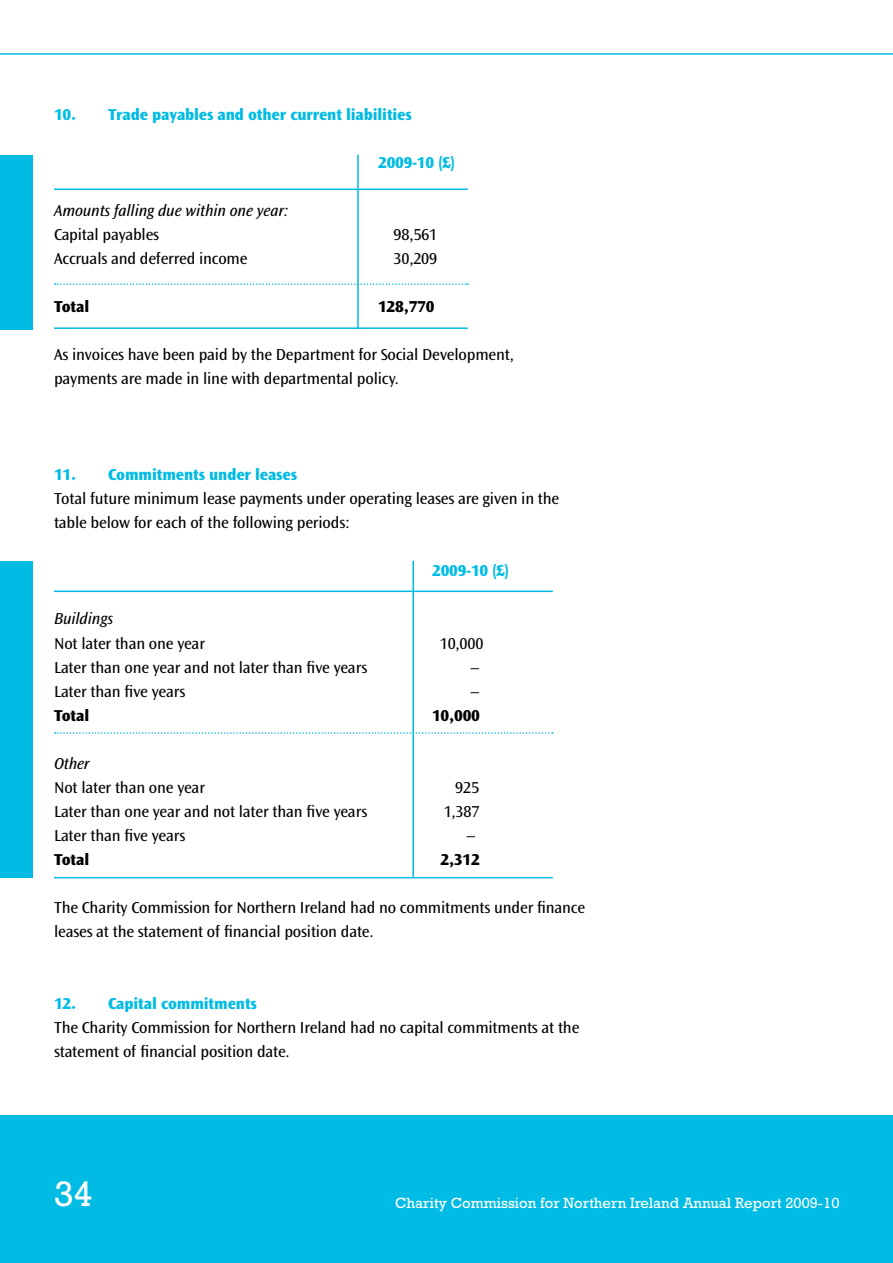
<style>
.page{position:relative;width:893px;height:1263px;background:#fff}
.page>*{position:absolute;margin:0;border:0;box-sizing:border-box;transform-origin:0 0}
.t1{font:36px "Rockwell Std";color:#fff}
.t2{font:16.5px/24px "Ocean Sans Std";letter-spacing:-.01em;color:#000}
.t3{font:800 16.5px "Ocean Sans Std";letter-spacing:-.01em;color:#00bce4}
.t4{font:italic 16.5px "Ocean Sans Std";letter-spacing:-.01em;color:#000}
.t5{font:800 16.5px "Ocean Sans Std";letter-spacing:-.01em;color:#000}
.t6{font:15px "Rockwell Std";color:#fff}
</style>
<div class="page">
<div style="left:0;top:1115px;width:893px;height:148px;background:#00bce4"></div>
<hr style="left:0;top:53px;width:893px;height:2px;background:#00bce4">
<hr style="left:54px;top:189px;width:414px;height:1px;background:#00bce4">
<hr style="left:54px;top:590px;width:499px;height:2px;background:#00bce4">
<hr style="left:54px;top:877px;width:499px;height:1px;background:#00bce4">
<hr style="left:54px;top:327px;width:414px;height:2px;background:#00bce4">
<svg style="left:55px;top:283px;width:413px;height:2px"></svg>
<svg style="left:55px;top:732px;width:498px;height:2px"></svg>
<hr style="left:357px;top:155px;width:2px;height:174px;background:#00bce4">
<hr style="left:412px;top:561px;width:2px;height:316px;background:#00bce4">
<div style="left:0;top:155px;width:33px;height:175px;background:#00bce4"></div>
<div style="left:0;top:561px;width:33px;height:317px;background:#00bce4"></div>
<p class="t3" style="left:54px;top:106px;width:359px">10. Trade payables and other current liabilities</p>
<p class="t3" style="left:378px;top:154px;width:78px">2009-10 (£)</p>
<p class="t4" style="left:54px;top:202px;width:236px">Amounts falling due within one year:</p>
<p class="t2" style="left:54px;top:223px;width:107px">Capital payables</p>
<p class="t2" style="left:394px;top:223px;width:45px">98,561</p>
<p class="t2" style="left:54px;top:247px;width:195px">Accruals and deferred income</p>
<p class="t2" style="left:394px;top:247px;width:45px">30,209</p>
<p class="t5" style="left:54px;top:298px;width:37px">Total</p>
<p class="t5" style="left:378px;top:298px;width:58px">128,770</p>
<p class="t2" style="left:54px;top:343px;width:461px">As invoices have been paid by the Department for Social Development, payments are made in line with departmental policy.</p>
<p class="t3" style="left:54px;top:466px;width:244px">11. Commitments under leases</p>
<p class="t2" style="left:54px;top:487px;width:507px">Total future minimum lease payments under operating leases are given in the table below for each of the following periods:</p>
<p class="t3" style="left:432px;top:562px;width:78px">2009-10 (£)</p>
<p class="t4" style="left:54px;top:610px;width:60px">Buildings</p>
<p class="t2" style="left:54px;top:631px;width:153px">Not later than one year</p>
<p class="t2" style="left:440px;top:631px;width:45px">10,000</p>
<p class="t2" style="left:54px;top:655px;width:315px">Later than one year and not later than five years</p>
<p class="t2" style="left:471px;top:655px;width:10px">–</p>
<p class="t2" style="left:54px;top:679px;width:133px">Later than five years</p>
<p class="t2" style="left:471px;top:679px;width:10px">–</p>
<p class="t5" style="left:54px;top:706px;width:37px">Total</p>
<p class="t5" style="left:432px;top:706px;width:50px">10,000</p>
<p class="t4" style="left:54px;top:754px;width:37px">Other</p>
<p class="t2" style="left:54px;top:775px;width:153px">Not later than one year</p>
<p class="t2" style="left:455px;top:775px;width:25px">925</p>
<p class="t2" style="left:54px;top:799px;width:315px">Later than one year and not later than five years</p>
<p class="t2" style="left:444px;top:799px;width:37px">1,387</p>
<p class="t2" style="left:54px;top:823px;width:133px">Later than five years</p>
<p class="t2" style="left:467px;top:823px;width:10px">–</p>
<p class="t5" style="left:54px;top:850px;width:37px">Total</p>
<p class="t5" style="left:440px;top:850px;width:41px">2,312</p>
<p class="t2" style="left:54px;top:895px;width:533px">The Charity Commission for Northern Ireland had no commitments under finance leases at the statement of financial position date.</p>
<p class="t3" style="left:54px;top:994px;width:204px">12. Capital commitments</p>
<p class="t2" style="left:54px;top:1015px;width:527px">The Charity Commission for Northern Ireland had no capital commitments at the statement of financial position date.</p>
<h1 class="t1" style="left:54px;top:1173px;width:41px">34</h1>
<p class="t6" style="left:395px;top:1194px;width:446px">Charity Commission for Northern Ireland Annual Report 2009-10</p>
</div>
